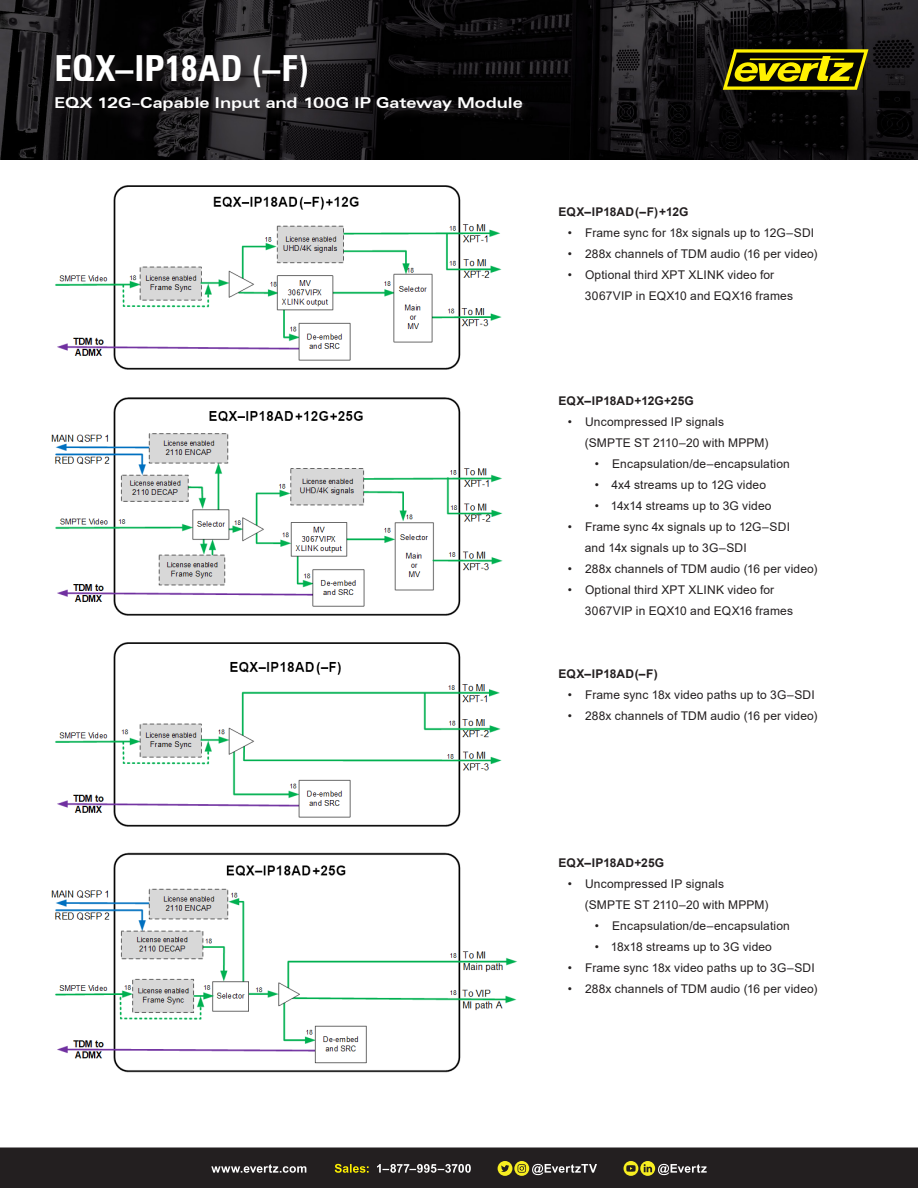
<style>
.page{position:relative;width:918px;height:1188px;background:#fff}
.page>*{position:absolute;margin:0;border:0;box-sizing:border-box;transform-origin:0 0}
.t1{font:700 condensed 36px "Zurich BT";letter-spacing:-.005em;color:#fff}
.t2{font:700 expanded 15px "Zurich BT";letter-spacing:-.005em;color:#fff}
.t3{font:12px/21px "Arial";letter-spacing:.01em;color:#231f20}
.Specs_Section{font:700 12px "Arial";letter-spacing:.01em;color:#231f20}
</style>
<div class="page">
<img style="left:0;top:0;width:918px;height:159px">
<svg style="left:723px;top:49px;width:145px;height:41px;background:#756f03"></svg>
<img style="left:55px;top:642px;width:447px;height:185px">
<img style="left:51px;top:397px;width:452px;height:219px">
<img style="left:55px;top:185px;width:447px;height:185px">
<img style="left:51px;top:852px;width:466px;height:221px">
<div style="left:55px;top:53px;width:264px;height:47px;background:#231f20;opacity:.75"></div>
<div style="left:54px;top:95px;width:480px;height:28px;background:#231f20;opacity:.75"></div>
<div style="left:0;top:1148px;width:918px;height:40px;background:#231f20"></div>
<p class="t1" style="left:55px;top:47px;width:257px">EQX–IP18AD (–F)</p>
<p class="t2" style="left:54px;top:94px;width:470px">EQX 12G–Capable Input and 100G IP Gateway Module</p>
<p class="Specs_Section" style="left:558px;top:203px;width:132px">EQX–IP18AD(–F)+12G</p>
<p class="t3" style="left:568px;top:222px;width:248px">• Frame sync for 18x signals up to 12G–SDI</p>
<p class="t3" style="left:568px;top:243px;width:251px">• 288x channels of TDM audio (16 per video)</p>
<p class="t3" style="left:585px;top:264px;width:210px;text-indent:-17px">• Optional third XPT XLINK video for<br>3067VIP in EQX10 and EQX16 frames</p>
<p class="Specs_Section" style="left:558px;top:392px;width:137px">EQX–IP18AD+12G+25G</p>
<p class="t3" style="left:585px;top:411px;width:185px;text-indent:-17px">• Uncompressed IP signals (SMPTE ST 2110–20 with MPPM)</p>
<p class="t3" style="left:595px;top:453px;width:197px">• Encapsulation/de–encapsulation</p>
<p class="t3" style="left:595px;top:474px;width:173px">• 4x4 streams up to 12G video</p>
<p class="t3" style="left:595px;top:495px;width:178px">• 14x14 streams up to 3G video</p>
<p class="t3" style="left:585px;top:516px;width:207px;text-indent:-17px">• Frame sync 4x signals up to 12G–SDI and 14x signals up to 3G–SDI</p>
<p class="t3" style="left:568px;top:558px;width:251px">• 288x channels of TDM audio (16 per video)</p>
<p class="t3" style="left:585px;top:579px;width:210px;text-indent:-17px">• Optional third XPT XLINK video for<br>3067VIP in EQX10 and EQX16 frames</p>
<p class="Specs_Section" style="left:558px;top:665px;width:101px">EQX–IP18AD(–F)</p>
<p class="t3" style="left:568px;top:684px;width:249px">• Frame sync 18x video paths up to 3G–SDI</p>
<p class="t3" style="left:568px;top:705px;width:251px">• 288x channels of TDM audio (16 per video)</p>
<p class="Specs_Section" style="left:558px;top:854px;width:107px">EQX–IP18AD+25G</p>
<p class="t3" style="left:585px;top:873px;width:185px;text-indent:-17px">• Uncompressed IP signals (SMPTE ST 2110–20 with MPPM)</p>
<p class="t3" style="left:595px;top:915px;width:197px">• Encapsulation/de–encapsulation</p>
<p class="t3" style="left:595px;top:936px;width:179px">• 18x18 streams up to 3G video</p>
<p class="t3" style="left:568px;top:957px;width:249px">• Frame sync 18x video paths up to 3G–SDI</p>
<p class="t3" style="left:568px;top:978px;width:251px">• 288x channels of TDM audio (16 per video)</p>
</div>
